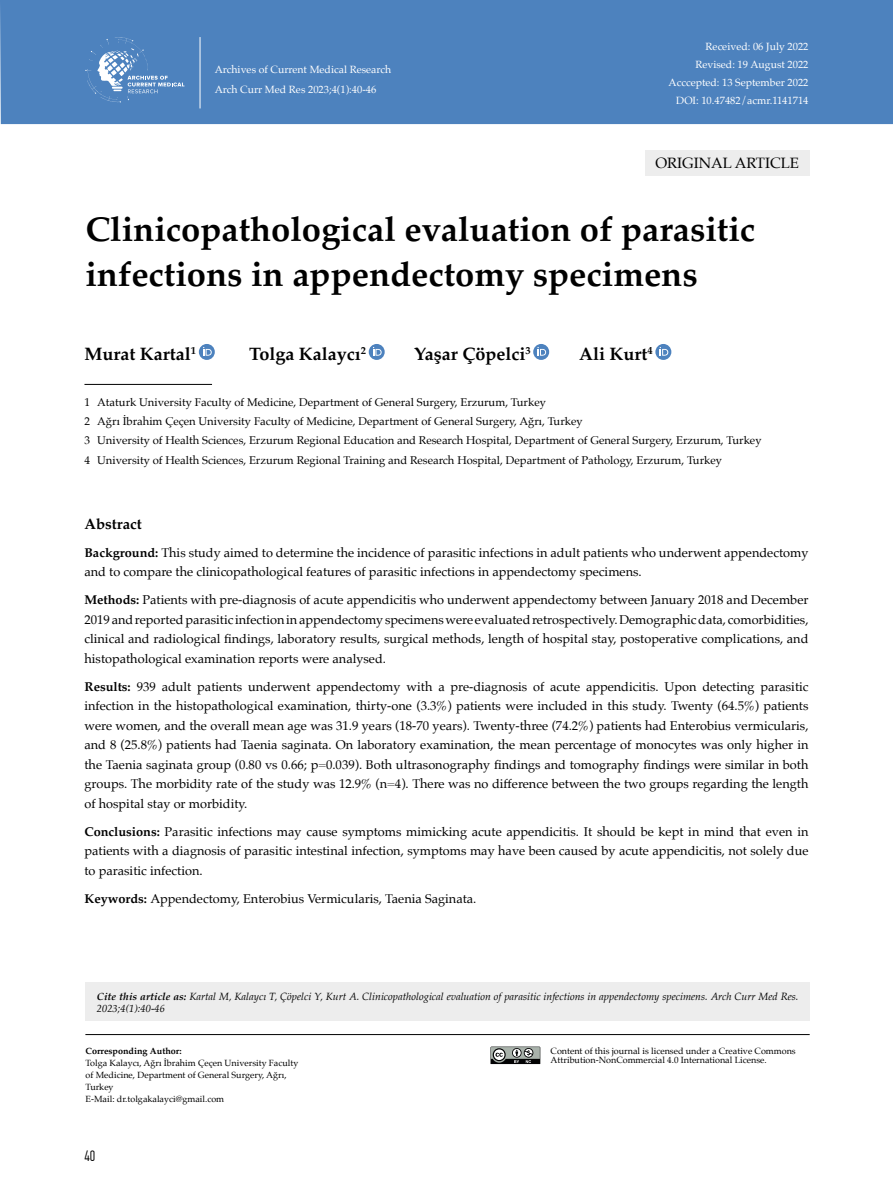
<style>
.page{position:relative;width:893px;height:1191px;background:#fff}
.page>*{position:absolute;margin:0;border:0;box-sizing:border-box;transform-origin:0 0}
.t1{font:700 34.5px/45px "Palatino";color:#000}
.t2{font:700 18px "Palatino";color:#000}
.t3{font:15px "Palatino";color:#000}
.t4{font:700 15px "Palatino";color:#000}
.t5{font:300 15px "PF Din Text Comp Pro";color:#000}
.t6{font:12.75px/19.5px "Palatino";color:#000;text-align:justify}
.t7{font:11.25px/19.2px "Palatino";color:#000}
.t8{font:italic 10.5px/12px "Palatino";color:#000}
.t9{font:10.5px/18px "Palatino";color:#fff}
.t10{font:9px/12px "Palatino";color:#000}
.t11{font:700 9px "Palatino";color:#000}
.s1{font-weight:700}
</style>
<div class="page">
<div style="left:199px;top:344px;width:16px;height:16px;background:#4d82be;border-radius:50%"></div>
<svg style="left:203px;top:347px;width:9px;height:9px"></svg>
<div style="left:369px;top:344px;width:16px;height:16px;background:#4d82be;border-radius:50%"></div>
<svg style="left:373px;top:347px;width:9px;height:9px"></svg>
<svg style="left:533px;top:344px;width:16px;height:16px"></svg>
<svg style="left:537px;top:347px;width:9px;height:9px"></svg>
<svg style="left:655px;top:344px;width:16px;height:16px"></svg>
<svg style="left:660px;top:347px;width:8px;height:9px"></svg>
<hr style="left:84px;top:384px;width:128px;height:1px;background:#000">
<hr style="left:85px;top:1034px;width:725px;height:1px;background:#000">
<div style="left:0;top:0;width:893px;height:124px;background:#4d82be"></div>
<svg style="left:490px;top:1046px;width:50px;height:18px"></svg>
<hr style="left:200px;top:37px;width:1px;height:71px;background:#fff">
<div style="left:86px;top:982px;width:724px;height:38px;background:#ededed"></div>
<svg style="left:85px;top:37px;width:99px;height:65px"></svg>
<div style="left:645px;top:150px;width:165px;height:25px;background:#ededed"></div>
<p class="t9" style="left:215px;top:60px;width:178px;line-height:19.5px">Archives of Current Medical Research<br>Arch Curr Med Res 2023;4(1):40-46</p>
<p class="t9" style="left:669px;top:37px;width:141px;text-align:right">Received: 06 July 2022<br>Revised: 19 August 2022<br>Acccepted: 13 September 2022<br>DOI: 10.47482/acmr.1141714</p>
<p class="t3" style="left:655px;top:151px;width:145px">ORIGINAL ARTICLE</p>
<h1 class="t1" style="left:85px;top:205px;width:671px">Clinicopathological evaluation of parasitic infections in appendectomy specimens</h1>
<h2 class="t2" style="left:84px;top:338px;width:113px">Murat Kartal<sup>1</sup></h2>
<h2 class="t2" style="left:249px;top:338px;width:118px">Tolga Kalaycı<sup>2</sup></h2>
<h2 class="t2" style="left:414px;top:338px;width:118px">Yaşar Çöpelci<sup>3</sup></h2>
<h2 class="t2" style="left:579px;top:338px;width:75px">Ali Kurt<sup>4</sup></h2>
<p class="t7" style="left:84px;top:392px;width:679px">1 Ataturk University Faculty of Medicine, Department of General Surgery, Erzurum, Turkey<br>2 Ağrı İbrahim Çeçen University Faculty of Medicine, Department of General Surgery, Ağrı, Turkey<br>3 University of Health Sciences, Erzurum Regional Education and Research Hospital, Department of General Surgery, Erzurum, Turkey 4 University of Health Sciences, Erzurum Regional Training and Research Hospital, Department of Pathology, Erzurum, Turkey</p>
<p class="t4" style="left:84px;top:511px;width:59px">Abstract</p>
<p class="t6" style="left:84px;top:542px;width:725px"><span class="s1">Background:</span> This study aimed to determine the incidence of parasitic infections in adult patients who underwent appendectomy and to compare the clinicopathological features of parasitic infections in appendectomy specimens.</p>
<p class="t6" style="left:84px;top:590px;width:725px"><span class="s1">Methods:</span> Patients with pre-diagnosis of acute appendicitis who underwent appendectomy between January 2018 and December 2019 and reported parasitic infection in appendectomy specimens were evaluated retrospectively. Demographic data, comorbidities, clinical and radiological findings, laboratory results, surgical methods, length of hospital stay, postoperative complications, and histopathological examination reports were analysed.</p>
<p class="t6" style="left:84px;top:676px;width:725px"><span class="s1">Results:</span> 939 adult patients underwent appendectomy with a pre-diagnosis of acute appendicitis. Upon detecting parasitic infection in the histopathological examination, thirty-one (3.3%) patients were included in this study. Twenty (64.5%) patients were women, and the overall mean age was 31.9 years (18-70 years). Twenty-three (74.2%) patients had Enterobius vermicularis, and 8 (25.8%) patients had Taenia saginata. On laboratory examination, the mean percentage of monocytes was only higher in the Taenia saginata group (0.80 vs 0.66; p=0.039). Both ultrasonography findings and tomography findings were similar in both groups. The morbidity rate of the study was 12.9% (n=4). There was no difference between the two groups regarding the length of hospital stay or morbidity.</p>
<p class="t6" style="left:84px;top:821px;width:725px"><span class="s1">Conclusions:</span> Parasitic infections may cause symptoms mimicking acute appendicitis. It should be kept in mind that even in patients with a diagnosis of parasitic intestinal infection, symptoms may have been caused by acute appendicitis, not solely due to parasitic infection.</p>
<p class="t6" style="left:84px;top:888px;width:393px"><span class="s1">Keywords:</span> Appendectomy, Enterobius Vermicularis, Taenia Saginata.</p>
<p class="t8" style="left:97px;top:989px;width:703px"><span class="s1">Cite this article as:</span> Kartal M, Kalaycı T, Çöpelci Y, Kurt A. Clinicopathological evaluation of parasitic infections in appendectomy specimens. Arch Curr Med Res.<br>2023;4(1):40-46</p>
<p class="t11" style="left:86px;top:1043px;width:98px">Corresponding Author:</p>
<p class="t10" style="left:86px;top:1057px;width:214px">Tolga Kalaycı, Ağrı İbrahim Çeçen University Faculty of Medicine, Department of General Surgery, Ağrı, Turkey<br>E-Mail: dr.tolgakalayci@gmail.com</p>
<p class="t5" style="left:84px;top:1147px;width:13px">40</p>
<p class="t10" style="left:551px;top:1046px;width:247px;line-height:9px">Content of this journal is licensed under a Creative Commons<br>Attribution-NonCommercial 4.0 International License.</p>
</div>
